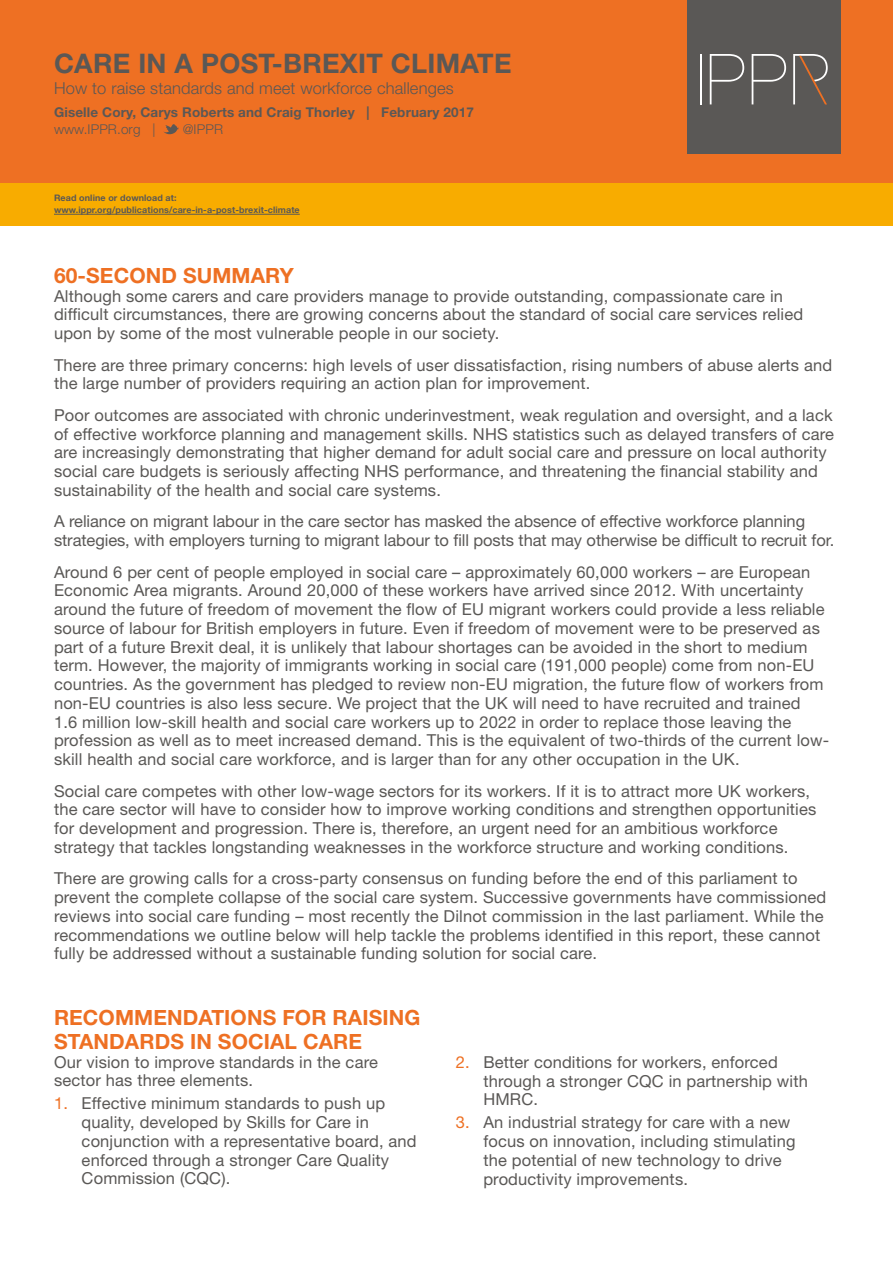
<style>
.page{position:relative;width:893px;height:1263px;background:#fff}
.page>*{position:absolute;margin:0;border:0;box-sizing:border-box;transform-origin:0 0}
.t1{font:700 27px "Helvetica Neue LT Std";letter-spacing:.01em;color:#5a5856}
.t2{font:700 21px/24px "Helvetica Neue LT Std";letter-spacing:.005em;color:#ee7023}
.t3{font:16.5px/18.8px "Helvetica Neue LT Std";letter-spacing:.01em;color:#5a5856}
.t4{font:300 16.5px "Helvetica Neue LT Std";letter-spacing:.01em;color:#5a5856}
.t5{font:700 13.5px "Helvetica Neue LT Std";letter-spacing:.01em;color:#5a5856}
.t6{font:300 13.5px "Helvetica Neue LT Std";letter-spacing:.01em;color:#5a5856}
.t7{font:700 9px/12px "Helvetica Neue LT Std";letter-spacing:.01em;color:#5a5856}
.s1{color:#ee7023}
</style>
<div class="page">
<div style="left:0;top:30px;width:893px;height:195px;background:#f8ac00"></div>
<div style="left:0;top:0;width:893px;height:183px;background:#ee7023"></div>
<svg style="left:163px;top:124px;width:16px;height:11px"></svg>
<div style="left:687px;top:0;width:153px;height:153px;background:#5a5856"></div>
<hr style="left:700px;top:54px;width:2px;height:50px;background:#fff">
<svg style="left:752px;top:54px;width:34px;height:50px"></svg>
<svg style="left:710px;top:54px;width:34px;height:50px"></svg>
<svg style="left:793px;top:54px;width:35px;height:50px"></svg>
<hr style="left:54px;top:214px;width:246px;height:1px;background:#5a5856">
<h1 class="t1" style="left:54px;top:47px;width:459px">CARE IN A POST-BREXIT CLIMATE</h1>
<p class="t4" style="left:54px;top:78px;width:401px">How to raise standards and meet workforce challenges</p>
<p class="t5" style="left:54px;top:104px;width:421px">Giselle Cory, Carys Roberts and Craig Thorley | February 2017</p>
<p class="t6" style="left:54px;top:121px;width:103px">www.IPPR.org |</p>
<p class="t6" style="left:183px;top:121px;width:42px">@IPPR</p>
<p class="t7" style="left:54px;top:192px;width:247px">Read online or download at: www.ippr.org/publications/care-in-a-post-brexit-climate</p>
<p class="t2" style="left:54px;top:263px;width:241px">60-SECOND SUMMARY</p>
<p class="t3" style="left:54px;top:286px;width:751px">Although some carers and care providers manage to provide outstanding, compassionate care in difficult circumstances, there are growing concerns about the standard of social care services relied upon by some of the most vulnerable people in our society.</p>
<p class="t3" style="left:54px;top:355px;width:780px">There are three primary concerns: high levels of user dissatisfaction, rising numbers of abuse alerts and the large number of providers requiring an action plan for improvement.</p>
<p class="t3" style="left:54px;top:405px;width:781px">Poor outcomes are associated with chronic underinvestment, weak regulation and oversight, and a lack of effective workforce planning and management skills. NHS statistics such as delayed transfers of care are increasingly demonstrating that higher demand for adult social care and pressure on local authority social care budgets is seriously affecting NHS performance, and threatening the financial stability and sustainability of the health and social care systems.</p>
<p class="t3" style="left:54px;top:512px;width:782px">A reliance on migrant labour in the care sector has masked the absence of effective workforce planning strategies, with employers turning to migrant labour to fill posts that may otherwise be difficult to recruit for.</p>
<p class="t3" style="left:54px;top:562px;width:777px">Around 6 per cent of people employed in social care – approximately 60,000 workers – are European Economic Area migrants. Around 20,000 of these workers have arrived since 2012. With uncertainty around the future of freedom of movement the flow of EU migrant workers could provide a less reliable source of labour for British employers in future. Even if freedom of movement were to be preserved as part of a future Brexit deal, it is unlikely that labour shortages can be avoided in the short to medium term. However, the majority of immigrants working in social care (191,000 people) come from non-EU countries. As the government has pledged to review non-EU migration, the future flow of workers from non-EU countries is also less secure. We project that the UK will need to have recruited and trained<br>1.6 million low-skill health and social care workers up to 2022 in order to replace those leaving the profession as well as to meet increased demand. This is the equivalent of two-thirds of the current low&shy;skill health and social care workforce, and is larger than for any other occupation in the UK.</p>
<p class="t3" style="left:54px;top:781px;width:764px">Social care competes with other low-wage sectors for its workers. If it is to attract more UK workers, the care sector will have to consider how to improve working conditions and strengthen opportunities for development and progression. There is, therefore, an urgent need for an ambitious workforce strategy that tackles longstanding weaknesses in the workforce structure and working conditions.</p>
<p class="t3" style="left:54px;top:869px;width:774px">There are growing calls for a cross-party consensus on funding before the end of this parliament to prevent the complete collapse of the social care system. Successive governments have commissioned reviews into social care funding – most recently the Dilnot commission in the last parliament. While the recommendations we outline below will help tackle the problems identified in this report, these cannot fully be addressed without a sustainable funding solution for social care.</p>
<p class="t2" style="left:54px;top:1005px;width:368px">RECOMMENDATIONS FOR RAISING<br>STANDARDS IN SOCIAL CARE</p>
<p class="t3" style="left:54px;top:1052px;width:325px">Our vision to improve standards in the care sector has three elements.</p>
<p class="t3" style="left:82px;top:1094px;width:337px;text-indent:-28px"><span class="s1">1.</span> Effective minimum standards to push up quality, developed by Skills for Care in conjunction with a representative board, and enforced through a stronger Care Quality Commission (CQC).</p>
<p class="t3" style="left:483px;top:1052px;width:326px;text-indent:-28px"><span class="s1">2.</span> Better conditions for workers, enforced through a stronger CQC in partnership with<br>HMRC.</p>
<p class="t3" style="left:483px;top:1113px;width:314px;text-indent:-28px"><span class="s1">3.</span> An industrial strategy for care with a new focus on innovation, including stimulating the potential of new technology to drive productivity improvements.</p>
</div>
